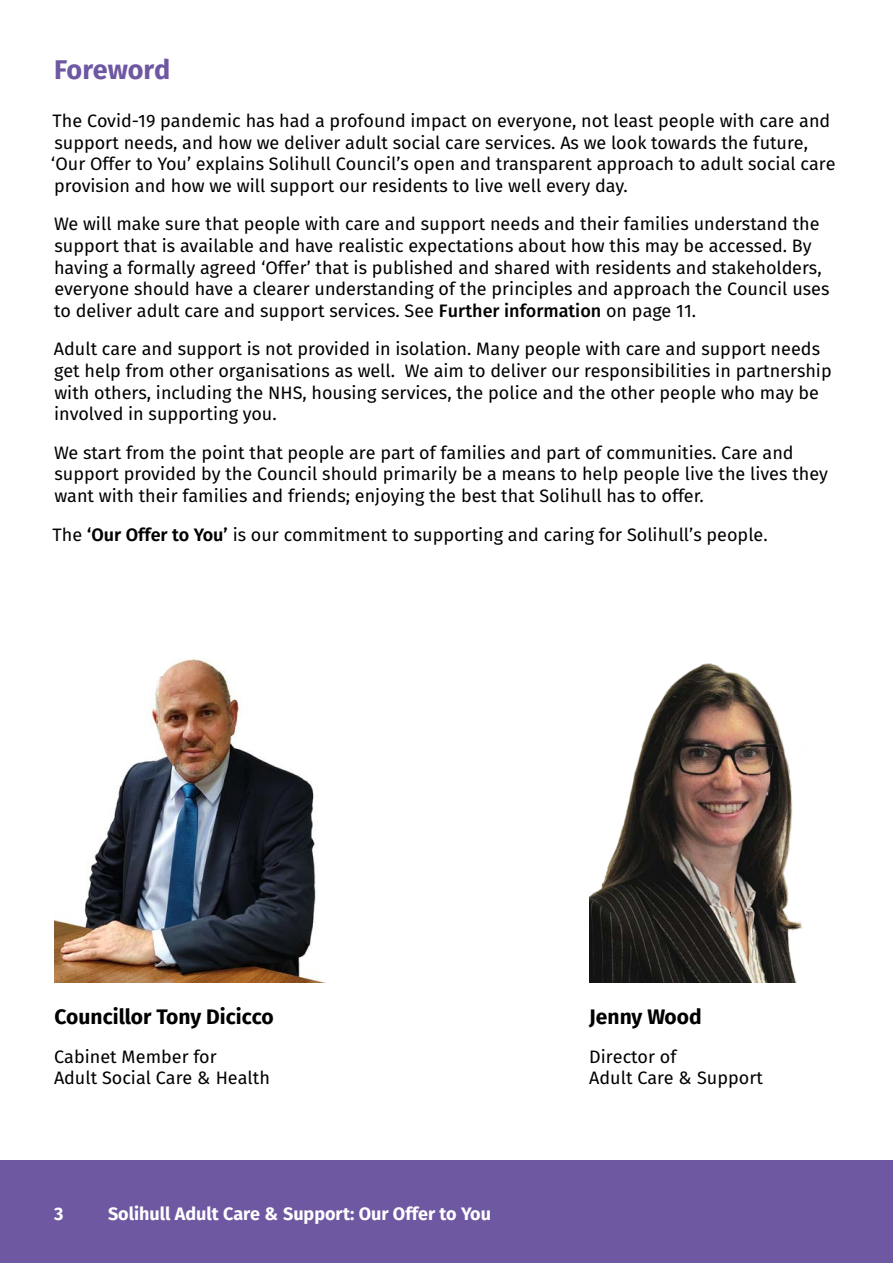
<style>
.page{position:relative;width:893px;height:1263px;background:#fff}
.page>*{position:absolute;margin:0;border:0;box-sizing:border-box;transform-origin:0 0}
.t1{font:700 27px "Fira Sans";letter-spacing:-.01em;color:#6f58a2}
.t2{font:700 21px "Fira Sans";color:#000}
.t3{font:18px/21.6px "Fira Sans";color:#000}
.t4{font:700 18px "Fira Sans";color:#fff}
.s1{font-weight:500}
.s2{font-weight:600}
</style>
<div class="page">
<div style="left:0;top:1160px;width:893px;height:103px;background:#6f58a2"></div>
<img style="left:589px;top:663px;width:214px;height:320px">
<img style="left:54px;top:659px;width:271px;height:324px">
<h1 class="t1" style="left:54px;top:51px;width:118px">Foreword</h1>
<p class="t3" style="left:51px;top:110px;width:786px">The Covid-19 pandemic has had a profound impact on everyone, not least people with care and support needs, and how we deliver adult social care services. As we look towards the future, ‘Our Offer to You’ explains Solihull Council’s open and transparent approach to adult social care provision and how we will support our residents to live well every day.</p>
<p class="t3" style="left:54px;top:213px;width:777px">We will make sure that people with care and support needs and their families understand the support that is available and have realistic expectations about how this may be accessed. By having a formally agreed ‘Offer’ that is published and shared with residents and stakeholders, everyone should have a clearer understanding of the principles and approach the Council uses to deliver adult care and support services. See <span class="s1">Further information</span> on page 11.</p>
<p class="t3" style="left:54px;top:338px;width:779px">Adult care and support is not provided in isolation. Many people with care and support needs get help from other organisations as well. We aim to deliver our responsibilities in partnership with others, including the NHS, housing services, the police and the other people who may be involved in supporting you.</p>
<p class="t3" style="left:54px;top:442px;width:775px">We start from the point that people are part of families and part of communities. Care and support provided by the Council should primarily be a means to help people live the lives they want with their families and friends; enjoying the best that Solihull has to offer.</p>
<p class="t3" style="left:53px;top:523px;width:716px">The <span class="s2">‘Our Offer to You’</span> is our commitment to supporting and caring for Solihull’s people.</p>
<p class="t2" style="left:54px;top:1002px;width:221px">Councillor Tony Dicicco</p>
<p class="t3" style="left:54px;top:1045px;width:217px">Cabinet Member for<br>Adult Social Care &amp; Health</p>
<p class="t4" style="left:54px;top:1201px;width:11px">3</p>
<p class="t4" style="left:108px;top:1201px;width:385px">Solihull Adult Care &amp; Support: Our Offer to You</p>
<p class="t2" style="left:589px;top:1002px;width:114px">Jenny Wood</p>
<p class="t3" style="left:589px;top:1045px;width:175px">Director of<br>Adult Care &amp; Support</p>
</div>
